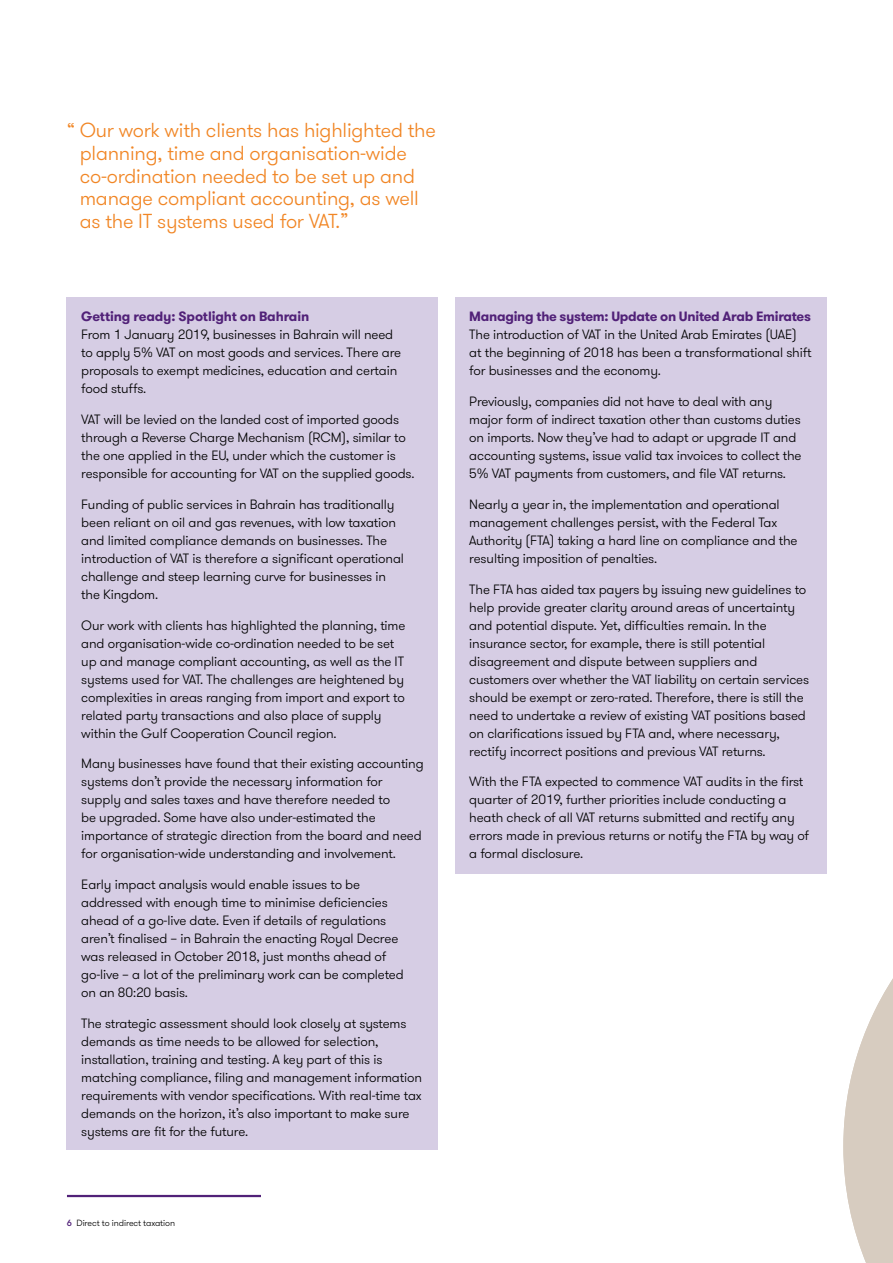
<style>
.page{position:relative;width:893px;height:1263px;background:#fff}
.page>*{position:absolute;margin:0;border:0;box-sizing:border-box;transform-origin:0 0}
.t1{font:300 20.25px/22.5px "GT Walsheim Pro";letter-spacing:-.01em;color:#f18625}
.t2{font:300 13.5px/18px "GT Walsheim Pro";letter-spacing:-.01em;color:#000}
.t3{font:700 13.5px "GT Walsheim Pro";letter-spacing:-.02em;color:#512178}
.t4{font:300 9px "GT Walsheim Pro";letter-spacing:-.01em;color:#000}
.s1{font-weight:500;color:#512178}
</style>
<div class="page">
<hr style="left:67px;top:1195px;width:194px;height:2px;background:#512178">
<svg style="left:843px;top:978px;width:50px;height:285px"></svg>
<div style="left:67px;top:298px;width:371px;height:852px;background:#d6cde4"></div>
<div style="left:455px;top:298px;width:371px;height:576px;background:#d6cde4"></div>
<h1 class="t1" style="left:80px;top:120px;width:358px;text-indent:-13px">“ Our work with clients has highlighted the planning, time and organisation-wide co-ordination needed to be set up and manage compliant accounting, as well as the IT systems used for VAT.”</h1>
<p class="t3" style="left:81px;top:308px;width:230px">Getting ready: Spotlight on Bahrain</p>
<p class="t2" style="left:81px;top:326px;width:321px">From 1 January 2019, businesses in Bahrain will need to apply 5% VAT on most goods and services. There are proposals to exempt medicines, education and certain food stuffs.</p>
<p class="t2" style="left:81px;top:411px;width:335px">VAT will be levied on the landed cost of imported goods through a Reverse Charge Mechanism (RCM), similar to the one applied in the EU, under which the customer is responsible for accounting for VAT on the supplied goods.</p>
<p class="t2" style="left:81px;top:495px;width:324px">Funding of public services in Bahrain has traditionally been reliant on oil and gas revenues, with low taxation and limited compliance demands on businesses. The introduction of VAT is therefore a significant operational challenge and steep learning curve for businesses in the Kingdom.</p>
<p class="t2" style="left:81px;top:616px;width:326px">Our work with clients has highlighted the planning, time and organisation-wide co-ordination needed to be set up and manage compliant accounting, as well as the IT systems used for VAT. The challenges are heightened by complexities in areas ranging from import and export to related party transactions and also place of supply within the Gulf Cooperation Council region.</p>
<p class="t2" style="left:81px;top:755px;width:344px">Many businesses have found that their existing accounting systems don’t provide the necessary information for supply and sales taxes and have therefore needed to<br>be upgraded. Some have also under-estimated the importance of strategic direction from the board and need for organisation-wide understanding and involvement.</p>
<p class="t2" style="left:81px;top:876px;width:324px">Early impact analysis would enable issues to be addressed with enough time to minimise deficiencies ahead of a go-live date. Even if details of regulations aren’t finalised – in Bahrain the enacting Royal Decree was released in October 2018, just months ahead of go-live – a lot of the preliminary work can be completed on an 80:20 basis.</p>
<p class="t2" style="left:81px;top:1014px;width:342px">The strategic assessment should look closely at systems demands as time needs to be allowed for selection, installation, training and testing. A key part of this is matching compliance, filing and management information requirements with vendor specifications. With real-time tax demands on the horizon, it’s also important to make sure systems are fit for the future.</p>
<p class="t4" style="left:67px;top:1217px;width:110px"><span class="s1">6</span> Direct to indirect taxation</p>
<p class="t3" style="left:469px;top:308px;width:343px">Managing the system: Update on United Arab Emirates</p>
<p class="t2" style="left:469px;top:326px;width:344px">The introduction of VAT in the United Arab Emirates (UAE) at the beginning of 2018 has been a transformational shift for businesses and the economy.</p>
<p class="t2" style="left:469px;top:393px;width:334px">Previously, companies did not have to deal with any major form of indirect taxation other than customs duties on imports. Now they’ve had to adapt or upgrade IT and accounting systems, issue valid tax invoices to collect the 5% VAT payments from customers, and file VAT returns.</p>
<p class="t2" style="left:469px;top:495px;width:330px">Nearly a year in, the implementation and operational management challenges persist, with the Federal Tax Authority (FTA) taking a hard line on compliance and the resulting imposition of penalties.</p>
<p class="t2" style="left:469px;top:580px;width:341px">The FTA has aided tax payers by issuing new guidelines to help provide greater clarity around areas of uncertainty and potential dispute. Yet, difficulties remain. In the insurance sector, for example, there is still potential disagreement and dispute between suppliers and customers over whether the VAT liability on certain services should be exempt or zero-rated. Therefore, there is still the need to undertake a review of existing VAT positions based on clarifications issued by FTA and, where necessary, rectify incorrect positions and previous VAT returns.</p>
<p class="t2" style="left:469px;top:773px;width:341px">With the FTA expected to commence VAT audits in the first quarter of 2019, further priorities include conducting a heath check of all VAT returns submitted and rectify any errors made in previous returns or notify the FTA by way of a formal disclosure.</p>
</div>
